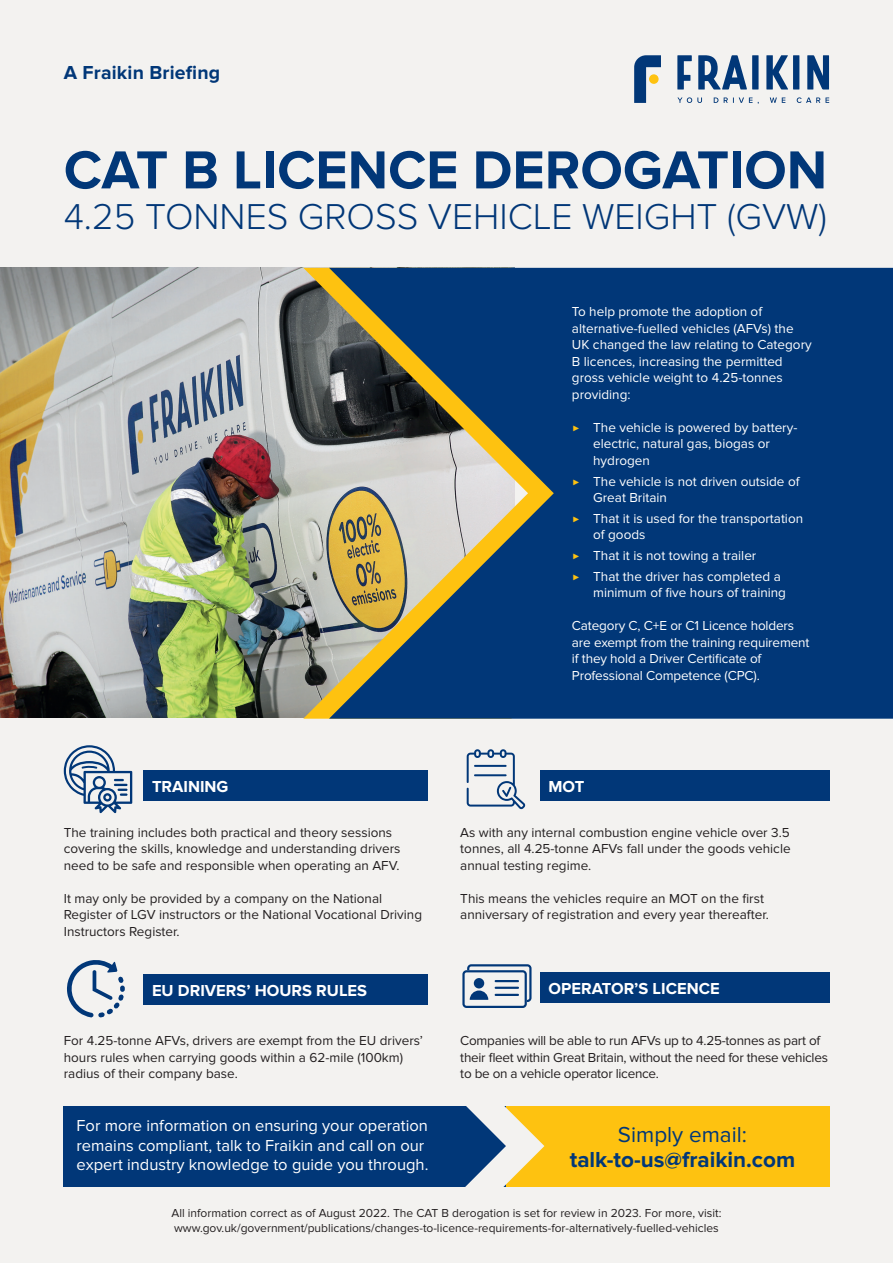
<style>
.page{position:relative;width:893px;height:1263px;background:#f3f2f0}
.page>*{position:absolute;margin:0;border:0;box-sizing:border-box;transform-origin:0 0}
.t1{font:700 55.5px "Proxima Nova";color:#013778}
.t2{font:300 37.35px "Proxima Nova";color:#013778}
.t3{font:700 22.5px "Proxima Nova";color:#013778}
.t4{font:22.5px "Proxima Nova";color:#013778}
.t5{font:700 19.5px "Proxima Nova";letter-spacing:.01em;color:#013778}
.t6{font:16.5px/19.5px "Proxima Nova";color:#fff}
.t7{font:700 16.5px "Proxima Nova";color:#fff}
.t8{font:13.5px/16.5px "Proxima Nova";color:#231f20}
.t9{font:13.5px/16.5px "Proxima Nova";color:#fff}
.t10{font:13.5px/16.5px "Proxima Nova";letter-spacing:-.02em;color:#231f20}
.t11{font:12px/15px "Proxima Nova";color:#231f20}
.s1{font-family:"Montserrat";font-weight:100;color:#fec210}
</style>
<div class="page">
<img style="left:0;top:268px;width:303px;height:450px">
<svg style="left:303px;top:268px;width:26px;height:451px;background:#919185"></svg>
<svg style="left:329px;top:268px;width:564px;height:451px;background:#254d76"></svg>
<div style="left:64px;top:1106px;width:493px;height:80px;background:#013778"></div>
<div style="left:506px;top:1106px;width:323px;height:80px;background:#fec210"></div>
<div style="left:144px;top:770px;width:284px;height:31px;background:#013778"></div>
<div style="left:144px;top:975px;width:284px;height:30px;background:#013778"></div>
<div style="left:540px;top:770px;width:289px;height:31px;background:#013778"></div>
<div style="left:540px;top:973px;width:289px;height:30px;background:#013778"></div>
<svg style="left:677px;top:55px;width:15px;height:35px"></svg>
<svg style="left:698px;top:55px;width:49px;height:35px"></svg>
<div style="left:752px;top:55px;width:6px;height:35px;background:#013778"></div>
<svg style="left:766px;top:55px;width:22px;height:35px"></svg>
<div style="left:793px;top:55px;width:6px;height:35px;background:#013778"></div>
<svg style="left:807px;top:55px;width:22px;height:35px"></svg>
<svg style="left:634px;top:55px;width:27px;height:48px"></svg>
<div style="left:649px;top:74px;width:10px;height:10px;background:#fec210;border-radius:50%"></div>
<svg style="left:677px;top:97px;width:152px;height:7px"></svg>
<svg style="left:467px;top:749px;width:58px;height:60px"></svg>
<svg style="left:67px;top:960px;width:58px;height:57px"></svg>
<svg style="left:64px;top:745px;width:68px;height:68px"></svg>
<svg style="left:462px;top:964px;width:69px;height:44px"></svg>
<hr style="left:495px;top:980px;width:24px;height:2px;background:#013778">
<hr style="left:495px;top:987px;width:24px;height:2px;background:#013778">
<hr style="left:495px;top:994px;width:24px;height:2px;background:#013778">
<svg style="left:465px;top:1106px;width:79px;height:81px"></svg>
<h3 class="t5" style="left:64px;top:61px;width:158px">A Fraikin Briefing</h3>
<h1 class="t1" style="left:64px;top:138px;width:765px">CAT B LICENCE DEROGATION</h1>
<h2 class="t2" style="left:64px;top:189px;width:765px">4.25 TONNES GROSS VEHICLE WEIGHT (GVW)</h2>
<p class="t9" style="left:572px;top:304px;width:241px">To help promote the adoption of alternative-fuelled vehicles (AFVs) the UK changed the law relating to Category B licences, increasing the permitted gross vehicle weight to 4.25-tonnes providing:</p>
<p class="t9" style="left:593px;top:419px;width:206px;text-indent:-21px"><span class="s1">▶</span> The vehicle is powered by battery&shy;electric, natural gas, biogas or hydrogen</p>
<p class="t9" style="left:593px;top:473px;width:208px;text-indent:-21px"><span class="s1">▶</span> The vehicle is not driven outside of<br>Great Britain</p>
<p class="t9" style="left:593px;top:510px;width:211px;text-indent:-21px"><span class="s1">▶</span> That it is used for the transportation of goods</p>
<p class="t9" style="left:572px;top:545px;width:210px;line-height:20.7px"><span class="s1">▶</span> That it is not towing a trailer<br><span class="s1">▶</span> That the driver has completed a</p>
<p class="t9" style="left:593px;top:585px;width:194px">minimum of five hours of training</p>
<p class="t9" style="left:572px;top:618px;width:239px">Category C, C+E or C1 Licence holders are exempt from the training requirement if they hold a Driver Certificate of Professional Competence (CPC).</p>
<p class="t7" style="left:152px;top:777px;width:78px">TRAINING</p>
<p class="t7" style="left:549px;top:777px;width:37px">MOT</p>
<p class="t8" style="left:64px;top:824px;width:338px">The training includes both practical and theory sessions covering the skills, knowledge and understanding drivers need to be safe and responsible when operating an AFV.</p>
<p class="t8" style="left:64px;top:890px;width:360px">It may only be provided by a company on the National<br>Register of LGV instructors or the National Vocational Driving<br>Instructors Register.</p>
<p class="t8" style="left:460px;top:824px;width:332px;text-align:justify">As with any internal combustion engine vehicle over 3.5 tonnes, all 4.25-tonne AFVs fall under the goods vehicle annual testing regime.</p>
<p class="t8" style="left:460px;top:890px;width:310px">This means the vehicles require an MOT on the first anniversary of registration and every year thereafter.</p>
<p class="t7" style="left:152px;top:981px;width:217px">EU DRIVERS’ HOURS RULES</p>
<p class="t7" style="left:549px;top:979px;width:173px">OPERATOR’S LICENCE</p>
<p class="t8" style="left:64px;top:1032px;width:361px">For 4.25-tonne AFVs, drivers are exempt from the EU drivers’ hours rules when carrying goods within a 62-mile (100km) radius of their company base.</p>
<p class="t10" style="left:460px;top:1032px;width:369px">Companies will be able to run AFVs up to 4.25-tonnes as part of their fleet within Great Britain, without the need for these vehicles to be on a vehicle operator licence.</p>
<p class="t6" style="left:77px;top:1116px;width:353px">For more information on ensuring your operation remains compliant, talk to Fraikin and call on our expert industry knowledge to guide you through.</p>
<h3 class="t4" style="left:618px;top:1122px;width:131px">Simply email:</h3>
<h3 class="t3" style="left:570px;top:1147px;width:227px">talk-to-us@fraikin.com</h3>
<p class="t11" style="left:172px;top:1206px;width:551px">All information correct as of August 2022. The CAT B derogation is set for review in 2023. For more, visit: www.gov.uk/government/publications/changes-to-licence-requirements-for-alternatively-fuelled-vehicles</p>
</div>
